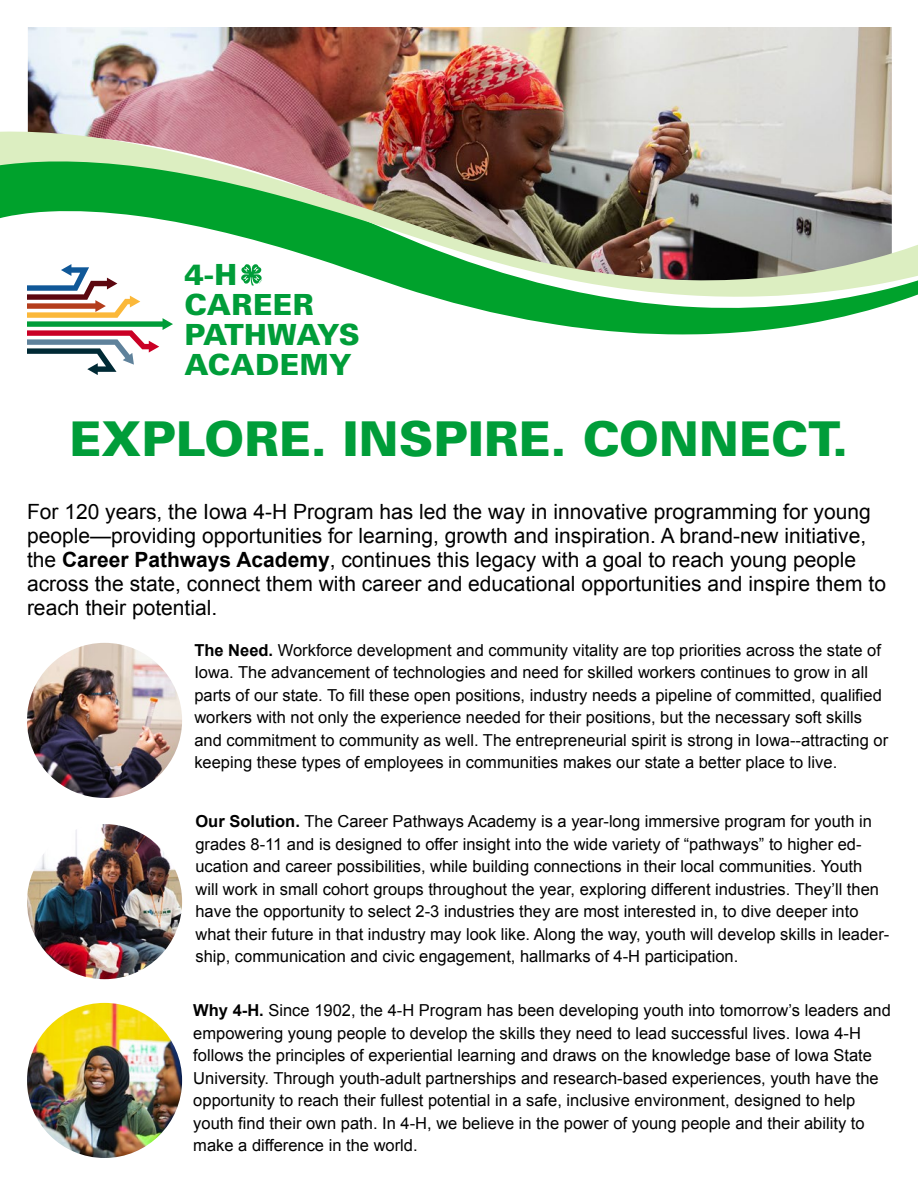
<style>
.page{position:relative;width:918px;height:1188px;background:#fff}
.page>*{position:absolute;margin:0;border:0;box-sizing:border-box;transform-origin:0 0}
.t1{font:900 48px "Univers LT Std";color:#009d39}
.t2{font:900 29.1px/29.8px "Univers LT Std";letter-spacing:.015em;color:#009d39}
.t3{font:21px/24px "Arial";color:#000}
.t4{font:16.5px/22.5px "Arial";color:#000}
.s1{font-weight:700}
</style>
<div class="page">
<img style="left:28px;top:27px;width:864px;height:104px">
<svg style="left:437px;top:298px;width:471px;height:37px;fill:#00a22c"></svg>
<img style="left:0;top:131px;width:918px;height:167px">
<svg style="left:27px;top:264px;width:146px;height:111px"></svg>
<svg style="left:241px;top:264px;width:21px;height:21px"></svg>
<img style="left:27px;top:1003px;width:155px;height:155px;border-radius:78px">
<img style="left:27px;top:824px;width:155px;height:155px;border-radius:78px">
<img style="left:27px;top:643px;width:155px;height:155px;border-radius:78px">
<p class="t2" style="left:184px;top:260px;width:177px">4-H<br>CAREER<br>PATHWAYS<br>ACADEMY</p>
<p class="t1" style="left:70px;top:409px;width:780px">EXPLORE. INSPIRE. CONNECT.</p>
<p class="t3" style="left:27px;top:500px;width:861px">For 120 years, the Iowa 4-H Program has led the way in innovative programming for young people—providing opportunities for learning, growth and inspiration. A brand-new initiative, the <span class="s1">Career Pathways Academy</span>, continues this legacy with a goal to reach young people across the state, connect them with career and educational opportunities and inspire them to reach their potential.</p>
<p class="t4" style="left:194px;top:639px;width:695px"><span class="s1">The Need.</span> Workforce development and community vitality are top priorities across the state of Iowa. The advancement of technologies and need for skilled workers continues to grow in all parts of our state. To fill these open positions, industry needs a pipeline of committed, qualified workers with not only the experience needed for their positions, but the necessary soft skills and commitment to community as well. The entrepreneurial spirit is strong in Iowa--attracting or keeping these types of employees in communities makes our state a better place to live.</p>
<p class="t4" style="left:195px;top:810px;width:695px"><span class="s1">Our Solution.</span> The Career Pathways Academy is a year-long immersive program for youth in grades 8-11 and is designed to offer insight into the wide variety of “pathways” to higher ed&shy;ucation and career possibilities, while building connections in their local communities. Youth<br>will work in small cohort groups throughout the year, exploring different industries. They’ll then have the opportunity to select 2-3 industries they are most interested in, to dive deeper into what their future in that industry may look like. Along the way, youth will develop skills in leader&shy;ship, communication and civic engagement, hallmarks of 4-H participation.</p>
<p class="t4" style="left:193px;top:1000px;width:699px"><span class="s1">Why 4-H.</span> Since 1902, the 4-H Program has been developing youth into tomorrow’s leaders and empowering young people to develop the skills they need to lead successful lives. Iowa 4-H follows the principles of experiential learning and draws on the knowledge base of Iowa State University. Through youth-adult partnerships and research-based experiences, youth have the opportunity to reach their fullest potential in a safe, inclusive environment, designed to help youth find their own path. In 4-H, we believe in the power of young people and their ability to make a difference in the world.</p>
</div>
